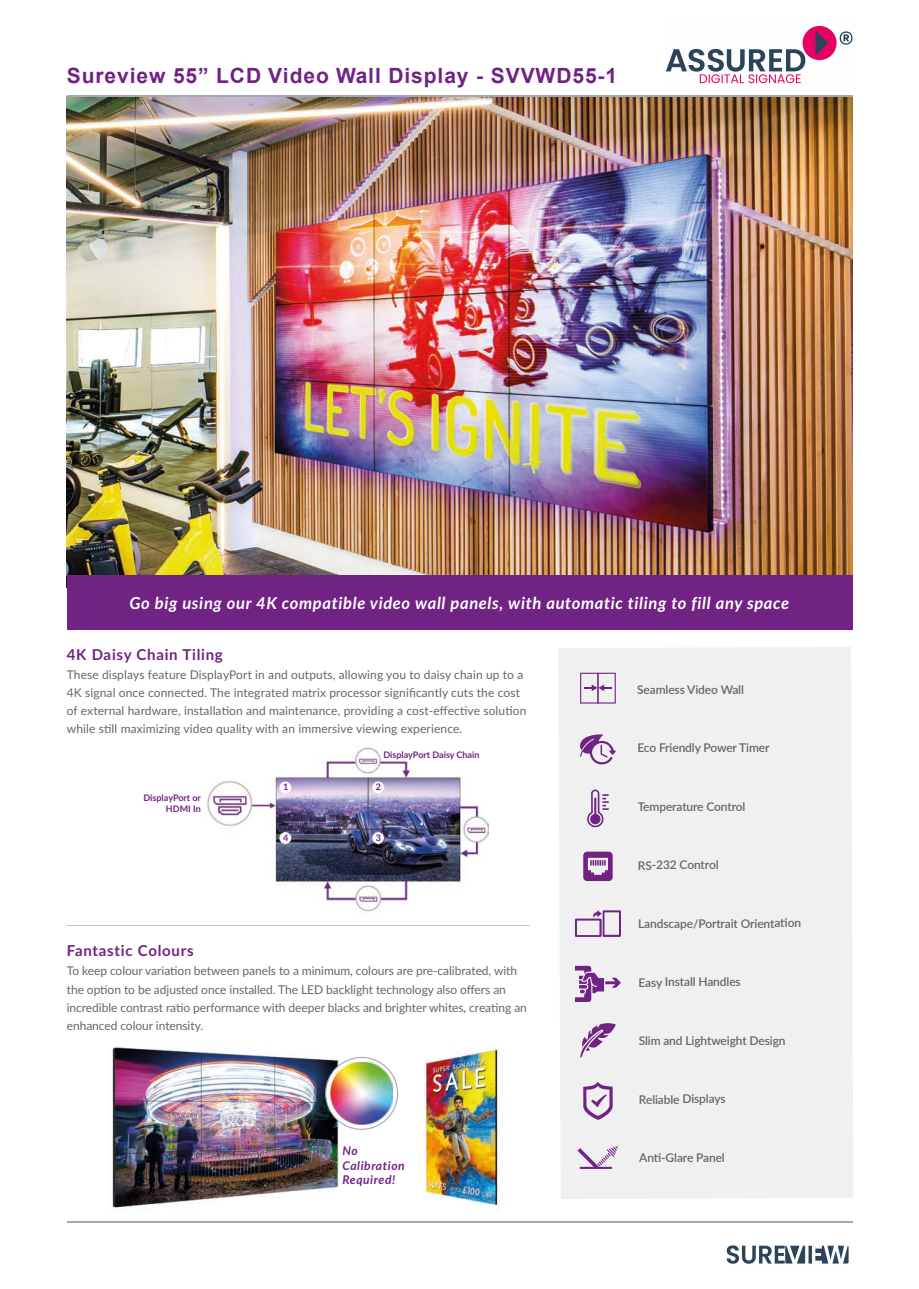
<style>
.page{position:relative;width:919px;height:1289px;background:#fff}
.page>*{position:absolute;margin:0;border:0;box-sizing:border-box;transform-origin:0 0}
.t1{font:700 21px "Arial";letter-spacing:.045em;color:#702383}
.t2{font:italic 700 16.5px "Lato";letter-spacing:.04em;color:#fff}
.t3{font:700 15px "Lato";letter-spacing:.05em;color:#702383}
.t4{font:12px/18px "Lato";color:#656665}
.t5{font:600 12px "Lato";letter-spacing:-.015em;color:#656665}
.t6{font:italic 700 12px/14.4px "Lato";letter-spacing:.05em;color:#702383}
.t7{font:700 9px/10.8px "Lato";color:#702383;text-align:right}
</style>
<div class="page">
<img style="left:67px;top:96px;width:785px;height:479px">
<hr style="left:67px;top:95px;width:785px;height:1px;background:#a6a9ab">
<hr style="left:67px;top:1221px;width:785px;height:1px;background:#a6a9ab">
<div style="left:67px;top:575px;width:785px;height:54px;background:#702383"></div>
<img style="left:112px;top:1047px;width:387px;height:163px">
<hr style="left:67px;top:925px;width:462px;height:1px;background:#c6c4c4">
<div style="left:558px;top:647px;width:295px;height:551px;background:#f0f0f0"></div>
<svg style="left:587px;top:789px;width:21px;height:38px"></svg>
<svg style="left:575px;top:910px;width:46px;height:26px"></svg>
<svg style="left:580px;top:734px;width:36px;height:31px"></svg>
<svg style="left:580px;top:1023px;width:35px;height:34px"></svg>
<svg style="left:580px;top:672px;width:35px;height:31px"></svg>
<svg style="left:583px;top:851px;width:29px;height:30px"></svg>
<svg style="left:575px;top:965px;width:46px;height:37px"></svg>
<svg style="left:583px;top:1081px;width:29px;height:39px"></svg>
<svg style="left:577px;top:1145px;width:41px;height:23px"></svg>
<img style="left:207px;top:747px;width:282px;height:165px">
<svg style="left:325px;top:1057px;width:72px;height:72px"></svg>
<img style="left:330px;top:1061px;width:63px;height:63px">
<div style="left:325px;top:1056px;width:73px;height:73px;border:1px solid #a6a9ab;border-radius:50%"></div>
<img style="left:666px;top:25px;width:187px;height:59px">
<img style="left:726px;top:1245px;width:123px;height:19px">
<h1 class="t1" style="left:67px;top:62px;width:552px">Sureview 55” LCD Video Wall Display - SVVWD55-1</h1>
<h2 class="t2" style="left:129px;top:591px;width:661px">Go big using our 4K compatible video wall panels, with automatic tiling to fill any space</h2>
<p class="t3" style="left:67px;top:643px;width:157px">4K Daisy Chain Tiling</p>
<p class="t4" style="left:67px;top:665px;width:461px">These displays feature DisplayPort in and outputs, allowing you to daisy chain up to a 4K signal once connected. The integrated matrix processor significantly cuts the cost of external hardware, installation and maintenance, providing a cost-effective solution while still maximizing video quality with an immersive viewing experience.</p>
<p class="t7" style="left:143px;top:792px;width:59px">DisplayPort or<br>HDMI In</p>
<p class="t3" style="left:67px;top:939px;width:128px">Fantastic Colours</p>
<p class="t7" style="left:283px;top:780px;width:7px">1</p>
<p class="t7" style="left:283px;top:831px;width:7px">4</p>
<p class="t7" style="left:383px;top:749px;width:98px">DisplayPort Daisy Chain</p>
<p class="t7" style="left:376px;top:780px;width:7px">2</p>
<p class="t7" style="left:376px;top:831px;width:7px">3</p>
<p class="t4" style="left:67px;top:961px;width:461px">To keep colour variation between panels to a minimum, colours are pre-calibrated, with the option to be adjusted once installed. The LED backlight technology also offers an incredible contrast ratio performance with deeper blacks and brighter whites, creating an enhanced colour intensity.</p>
<p class="t6" style="left:342px;top:1143px;width:64px">No<br>Calibration<br>Required!</p>
<p class="t5" style="left:637px;top:680px;width:108px">Seamless Video Wall</p>
<p class="t5" style="left:637px;top:739px;width:134px">Eco Friendly Power Timer</p>
<p class="t5" style="left:637px;top:797px;width:109px">Temperature Control</p>
<p class="t5" style="left:638px;top:856px;width:82px">RS-232 Control</p>
<p class="t5" style="left:638px;top:914px;width:164px">Landscape/Portrait Orientation</p>
<p class="t5" style="left:638px;top:973px;width:104px">Easy Install Handles</p>
<p class="t5" style="left:638px;top:1031px;width:148px">Slim and Lightweight Design</p>
<p class="t5" style="left:639px;top:1090px;width:88px">Reliable Displays</p>
<p class="t5" style="left:639px;top:1148px;width:87px">Anti-Glare Panel</p>
</div>
